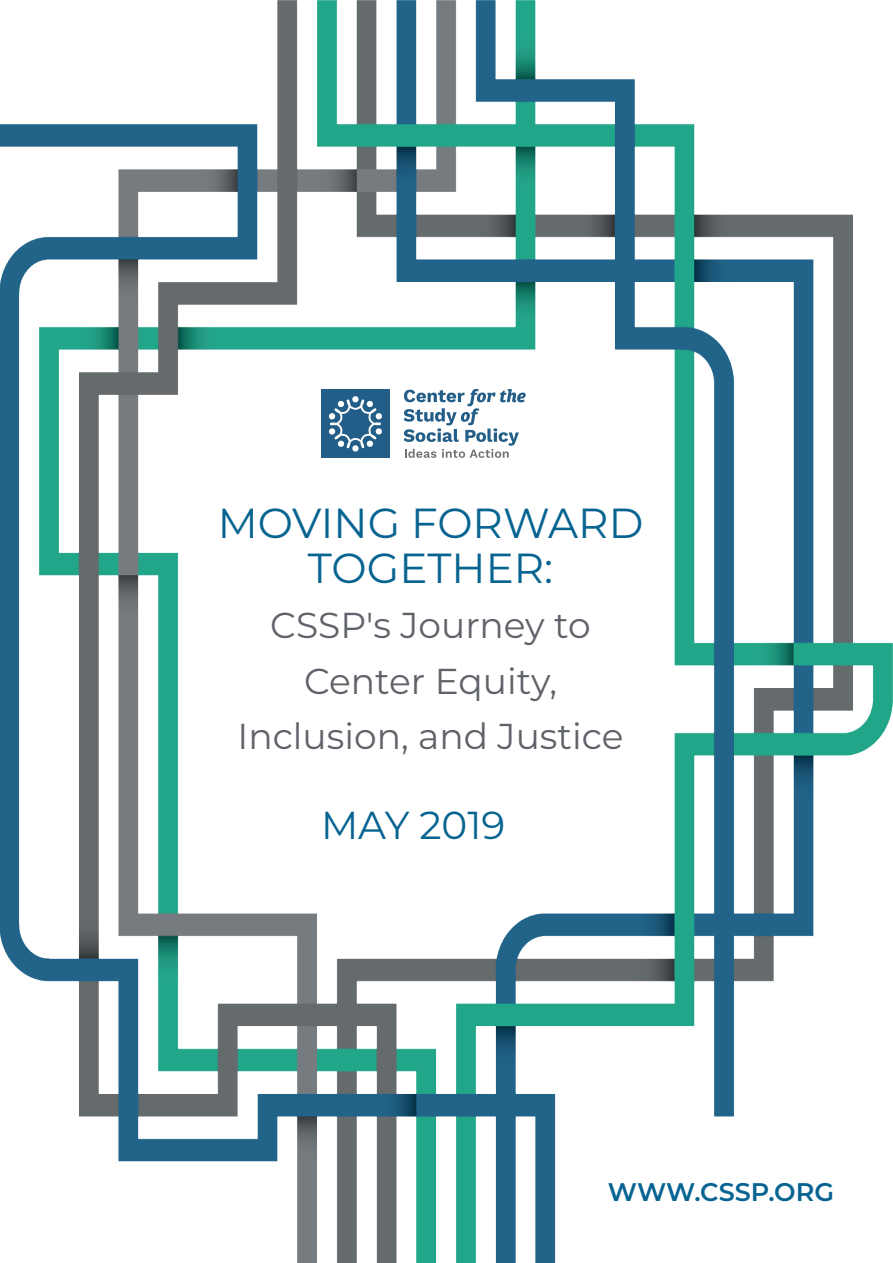
<style>
.page{position:relative;width:893px;height:1263px;background:#fff}
.page>*{position:absolute;margin:0;border:0;box-sizing:border-box;transform-origin:0 0}
.t1{font:42px/45px "Montserrat";color:#076491;text-align:center}
.t2{font:39px "Montserrat";color:#076491}
.t3{font:36px/55.5px "Montserrat";color:#5f6369;text-align:center}
.t4{font:600 25.5px "Montserrat";color:#076491}
</style>
<div class="page">
<img style="left:0;top:0;width:893px;height:1263px">
<div style="left:321px;top:390px;width:69px;height:68px;background:#225e87"></div>
<svg style="left:352px;top:396px;width:7px;height:6px"></svg>
<div style="left:352px;top:445px;width:7px;height:7px;background:#fff;border-radius:50%"></div>
<svg style="left:329px;top:399px;width:53px;height:49px"></svg>
<svg style="left:404px;top:389px;width:122px;height:69px"></svg>
<p class="t1" style="left:218px;top:499px;width:427px">MOVING FORWARD<br>TOGETHER:</p>
<p class="t3" style="left:238px;top:596px;width:387px">CSSP's Journey to<br>Center Equity,<br>Inclusion, and Justice</p>
<p class="t2" style="left:321px;top:799px;width:186px">MAY 2019</p>
<p class="t4" style="left:608px;top:1174px;width:228px">WWW.CSSP.ORG</p>
</div>
